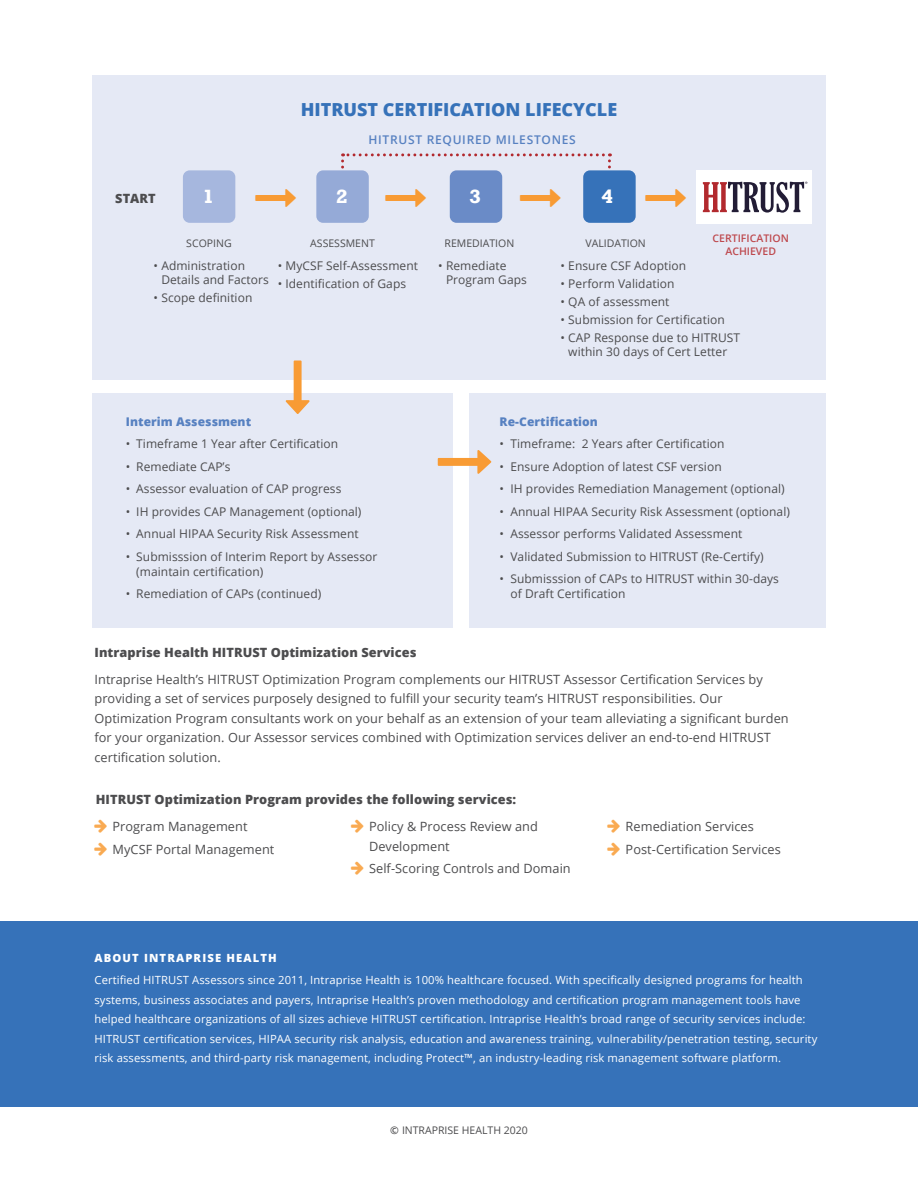
<style>
.page{position:relative;width:918px;height:1188px;background:#fff}
.page>*{position:absolute;margin:0;border:0;box-sizing:border-box;transform-origin:0 0}
.t1{font:800 18px "Open Sans";color:#3672b9}
.t2{font:700 18px "Rockwell";color:#fff}
.t3{font:12.75px/19.5px "Open Sans";letter-spacing:.005em;color:#4c4c4e}
.t4{font:800 12.75px "Open Sans";letter-spacing:.005em;color:#4c4c4e}
.t5{font:12px/13.5px "Open Sans";letter-spacing:.005em;color:#4c4c4e}
.t6{font:800 12px "Open Sans";letter-spacing:.005em;color:#5781c1}
.t7{font:600 12px "Open Sans";letter-spacing:.06em;color:#5781c1}
.t8{font:11.25px/19.5px "Open Sans";letter-spacing:.01em;color:#fff}
.t9{font:800 11.25px "Open Sans";letter-spacing:.1em;color:#fff}
.t10{font:10.5px "Open Sans";color:#4c4c4e}
.t11{font:600 10.5px/12.6px "Open Sans";color:#be494e;text-align:center}
.s1{font-weight:600}
</style>
<div class="page">
<div style="left:92px;top:76px;width:734px;height:304px;background:#e5e9f5"></div>
<div style="left:470px;top:393px;width:356px;height:235px;background:#e5e9f5"></div>
<div style="left:92px;top:393px;width:361px;height:235px;background:#e5e9f5"></div>
<div style="left:183px;top:170px;width:52px;height:53px;background:#a6b7de;border-radius:7px"></div>
<div style="left:316px;top:170px;width:53px;height:53px;background:#95aad7;border-radius:7px"></div>
<div style="left:450px;top:170px;width:52px;height:53px;background:#6a8bc7;border-radius:7px"></div>
<div style="left:583px;top:170px;width:53px;height:53px;background:#3672b9;border-radius:7px"></div>
<div style="left:696px;top:170px;width:116px;height:54px;background:#fff"></div>
<svg style="left:703px;top:182px;width:104px;height:31px"></svg>
<div style="left:0;top:922px;width:918px;height:185px;background:#3672b9"></div>
<svg style="left:469px;top:450px;width:1px;height:24px"></svg>
<svg style="left:341px;top:153px;width:270px;height:54px"></svg>
<h1 class="t1" style="left:301px;top:102px;width:318px">HITRUST CERTIFICATION LIFECYCLE</h1>
<p class="t4" style="left:115px;top:193px;width:42px">START</p>
<p class="t7" style="left:368px;top:135px;width:209px">HITRUST REQUIRED MILESTONES</p>
<h1 class="t2" style="left:203px;top:186px;width:13px">1</h1>
<h1 class="t2" style="left:336px;top:186px;width:13px">2</h1>
<h1 class="t2" style="left:469px;top:186px;width:13px">3</h1>
<h1 class="t2" style="left:602px;top:186px;width:13px">4</h1>
<p class="t11" style="left:713px;top:233px;width:78px">CERTIFICATION<br>ACHIEVED</p>
<p class="t10" style="left:186px;top:239px;width:47px">SCOPING</p>
<p class="t10" style="left:310px;top:239px;width:66px">ASSESSMENT</p>
<p class="t10" style="left:445px;top:239px;width:71px">REMEDIATION</p>
<p class="t10" style="left:585px;top:239px;width:62px">VALIDATION</p>
<p class="t5" style="left:161px;top:261px;width:109px;text-indent:-8px">• Administration<br>Details and Factors</p>
<p class="t5" style="left:154px;top:291px;width:100px">• Scope definition</p>
<p class="t5" style="left:278px;top:261px;width:142px">• MyCSF Self-Assessment</p>
<p class="t5" style="left:278px;top:277px;width:130px">• Identification of Gaps</p>
<p class="t5" style="left:446px;top:261px;width:82px;text-indent:-8px">• Remediate<br>Program Gaps</p>
<p class="t5" style="left:561px;top:261px;width:127px">• Ensure CSF Adoption</p>
<p class="t5" style="left:561px;top:279px;width:115px">• Perform Validation</p>
<p class="t5" style="left:561px;top:297px;width:110px">• QA of assessment</p>
<p class="t5" style="left:561px;top:313px;width:166px">• Submission for Certification</p>
<p class="t5" style="left:561px;top:333px;width:181px;text-align:center">• CAP Response due to HITRUST within 30 days of Cert Letter</p>
<p class="t6" style="left:126px;top:416px;width:127px">Interim Assessment</p>
<p class="t5" style="left:126px;top:437px;width:214px">• Timeframe 1 Year after Certification</p>
<p class="t5" style="left:126px;top:461px;width:106px">• Remediate CAP’s</p>
<p class="t5" style="left:126px;top:483px;width:217px">• Assessor evaluation of CAP progress</p>
<p class="t5" style="left:126px;top:506px;width:237px">• IH provides CAP Management (optional)</p>
<p class="t5" style="left:126px;top:528px;width:234px">• Annual HIPAA Security Risk Assessment</p>
<p class="t5" style="left:136px;top:550px;width:243px;line-height:15px;text-indent:-10px">• Submisssion of Interim Report by Assessor (maintain certification)</p>
<p class="t5" style="left:126px;top:588px;width:197px">• Remediation of CAPs (continued)</p>
<p class="t6" style="left:500px;top:412px;width:100px">Re-Certification</p>
<p class="t5" style="left:500px;top:437px;width:226px">• Timeframe: 2 Years after Certification</p>
<p class="t5" style="left:500px;top:461px;width:224px">• Ensure Adoption of latest CSF version</p>
<p class="t5" style="left:500px;top:483px;width:287px">• IH provides Remediation Management (optional)</p>
<p class="t5" style="left:500px;top:506px;width:292px">• Annual HIPAA Security Risk Assessment (optional)</p>
<p class="t5" style="left:500px;top:528px;width:244px">• Assessor performs Validated Assessment</p>
<p class="t5" style="left:500px;top:551px;width:266px">• Validated Submission to HITRUST (Re-Certify)</p>
<p class="t5" style="left:510px;top:573px;width:270px;line-height:15px;text-indent:-11px">• Submisssion of CAPs to HITRUST within 30-days of Draft Certification</p>
<p class="t4" style="left:94px;top:643px;width:324px">Intraprise Health HITRUST Optimization Services</p>
<p class="t3" style="left:94px;top:669px;width:696px">Intraprise Health’s HITRUST Optimization Program complements our HITRUST Assessor Certification Services by providing a set of services purposely designed to fulfill your security team’s HITRUST responsibilities. Our Optimization Program consultants work on your behalf as an extension of your team alleviating a significant burden for your organization. Our Assessor services combined with Optimization services deliver an end-to-end HITRUST certification solution.</p>
<p class="t4" style="left:96px;top:790px;width:422px">HITRUST Optimization Program provides the following services:</p>
<p class="t3" style="left:112px;top:817px;width:163px;line-height:22.5px">Program Management<br>MyCSF Portal Management</p>
<p class="t3" style="left:369px;top:818px;width:170px">Policy &amp; Process Review and<br>Development</p>
<p class="t3" style="left:369px;top:860px;width:203px">Self-Scoring Controls and Domain</p>
<p class="t3" style="left:626px;top:817px;width:157px;line-height:22.5px">Remediation Services<br>Post-Certification Services</p>
<p class="t9" style="left:94px;top:953px;width:184px">ABOUT INTRAPRISE HEALTH</p>
<p class="t8" style="left:94px;top:970px;width:724px">Certified HITRUST Assessors since 2011, Intraprise Health is 100% healthcare focused. With specifically designed programs for health systems, business associates and payers, Intraprise Health’s proven methodology and certification program management tools have helped healthcare organizations of all sizes achieve HITRUST certification. Intraprise Health’s broad range of security services include:<br>HITRUST certification services, HIPAA security risk analysis, education and awareness training, vulnerability/penetration testing, security risk assessments, and third-party risk management, including Protect™, an industry-leading risk management software platform.</p>
<p class="t10" style="left:390px;top:1126px;width:139px"><span class="s1">©</span> INTRAPRISE HEALTH 2020</p>
</div>
